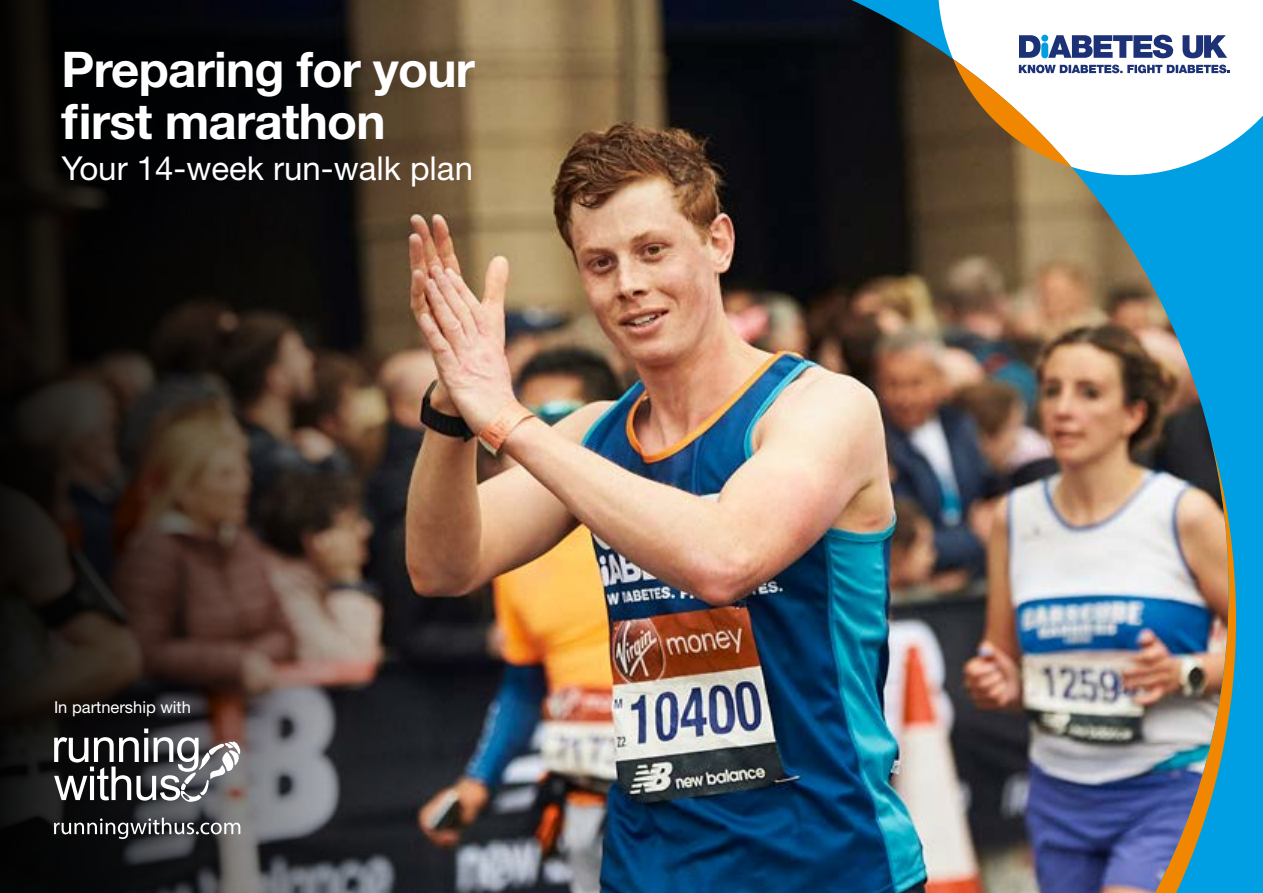
<style>
.page{position:relative;width:1263px;height:893px;background:#fff}
.page>*{position:absolute;margin:0;border:0;box-sizing:border-box;transform-origin:0 0}
.t1{font:700 49.2px/52.1px "Helvetica Neue LT Std";letter-spacing:-.015em;color:#fff}
.t2{font:33px "Helvetica Neue LT Std";color:#fff}
.t3{font:16.5px "Helvetica Neue LT Std";color:#fff}
</style>
<div class="page">
<img style="left:517px;top:0;width:309px;height:893px">
<img style="left:0;top:0;width:517px;height:893px">
<img style="left:826px;top:0;width:437px;height:893px">
<svg style="left:938px;top:0;width:325px;height:175px"></svg>
<img style="left:852px;top:437px;width:384px;height:456px">
<svg style="left:953px;top:35px;width:277px;height:132px"></svg>
<svg style="left:54px;top:728px;width:188px;height:74px"></svg>
<svg style="left:54px;top:818px;width:186px;height:21px"></svg>
<p class="t1" style="left:62px;top:43px;width:415px">Preparing for your first marathon</p>
<p class="t2" style="left:62px;top:148px;width:413px">Your 14-week run-walk plan</p>
<p class="t3" style="left:54px;top:698px;width:138px">In partnership with</p>
</div>
